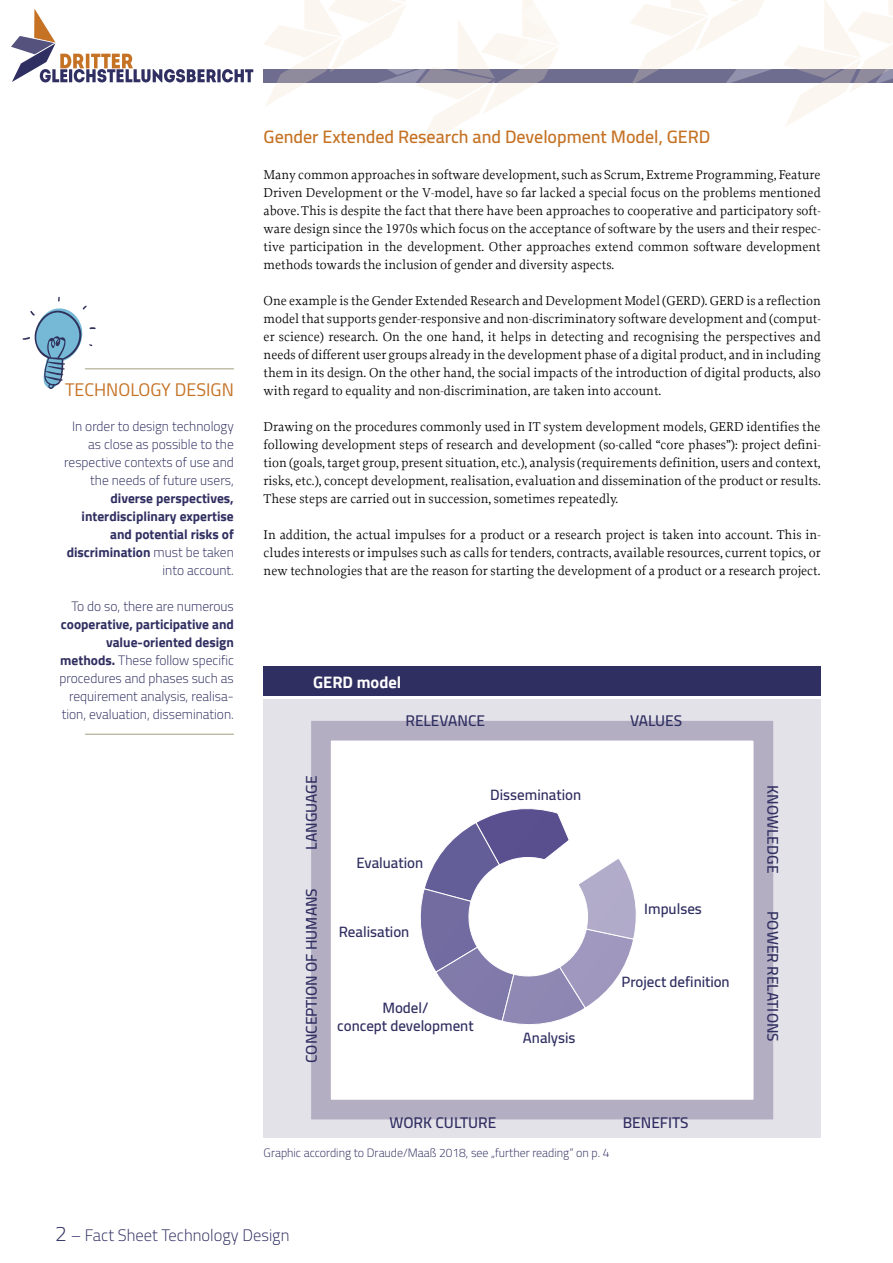
<style>
.page{position:relative;width:893px;height:1263px;background:#fff}
.page>*{position:absolute;margin:0;border:0;box-sizing:border-box;transform-origin:0 0}
.Normal__Web{font:600 18px "Cairo";color:#c57224}
.t1{font:18px "Cairo";color:#c57225}
.t2{font:300 16.5px "Cairo";color:#302f61}
.t3{font:700 16.5px "Cairo";color:#fff}
.t4{font:600 15.45px "Cairo";color:#302f61}
.t5{font:600 15px/18px "Cairo";color:#302f61;text-align:center}
.fliesstext{font:13.5px/18px "Proforma";color:#000;text-align:justify}
.t6{font:300 13.5px/18px "Cairo";color:#302f61;text-align:right}
.t7{font:300 12px "Cairo";color:#302f61}
.s1{font-weight:700}
.s2{font-size:21px}
</style>
<div class="page">
<svg style="left:11px;top:0;width:882px;height:148px"></svg>
<hr style="left:85px;top:368px;width:149px;height:1px;background:#ada88f">
<hr style="left:85px;top:734px;width:149px;height:1px;background:#ada88f">
<svg style="left:22px;top:296px;width:74px;height:93px"></svg>
<div style="left:264px;top:699px;width:557px;height:438px;background:#e4e2e9"></div>
<div style="left:264px;top:667px;width:557px;height:29px;background:#302f61"></div>
<div style="left:311px;top:721px;width:462px;height:398px;background:#fff;border:20px solid #b3aec2"></div>
<svg style="left:420px;top:808px;width:216px;height:217px"></svg>
<p class="t1" style="left:65px;top:375px;width:170px">TECHNOLOGY DESIGN</p>
<p class="t6" style="left:64px;top:417px;width:171px"> In order to design technology as close as possible to the respective contexts of use and the needs of future users, <span class="s1">diverse perspectives, interdisciplinary expertise and potential risks of discrimination</span> must be taken into account.</p>
<p class="t6" style="left:59px;top:597px;width:176px">To do so, there are numerous <span class="s1">cooperative, participative and value-oriented design methods.</span> These follow specific procedures and phases such as requirement analysis, realisa&shy;tion, evaluation, dissemination.</p>
<p class="Normal__Web" style="left:264px;top:121px;width:448px">Gender Extended Research and Development Model, GERD</p>
<p class="fliesstext" style="left:264px;top:165px;width:559px">Many common approaches in software development, such as Scrum, Extreme Programming, Feature Driven Development or the V-model, have so far lacked a special focus on the problems mentioned above.This is despite the fact that there have been approaches to cooperative and participatory soft&shy;ware design since the 1970s which focus on the acceptance of software by the users and their respec&shy;tive participation in the development. Other approaches extend common software development methods towards the inclusion of gender and diversity aspects.</p>
<p class="fliesstext" style="left:264px;top:291px;width:559px">One example is the Gender Extended Research and Development Model (GERD). GERD is a reflection model that supports gender-responsive and non-discriminatory software development and (comput&shy;er science) research. On the one hand, it helps in detecting and recognising the perspectives and needs of different user groups already in the development phase of a digital product, and in including them in its design. On the other hand, the social impacts of the introduction of digital products, also with regard to equality and non-discrimination, are taken into account.</p>
<p class="fliesstext" style="left:264px;top:417px;width:559px">Drawing on the procedures commonly used in IT system development models, GERD identifies the following development steps of research and development (so-called “core phases”): project defini&shy;tion (goals, target group, present situation, etc.), analysis (requirements definition, users and context, risks, etc.), concept development, realisation, evaluation and dissemination of the product or results.<br>These steps are carried out in succession, sometimes repeatedly.</p>
<p class="fliesstext" style="left:264px;top:525px;width:559px">In addition, the actual impulses for a product or a research project is taken into account. This in&shy;cludes interests or impulses such as calls for tenders, contracts, available resources, current topics, or new technologies that are the reason for starting the development of a product or a research project.</p>
<p class="t3" style="left:313px;top:673px;width:90px">GERD model</p>
<p class="t4" style="left:298px;top:849px;width:75px;rotate:-90deg">LANGUAGE</p>
<p class="t4" style="left:298px;top:1063px;width:176px;rotate:-90deg">CONCEPTION OF HUMANS</p>
<p class="t4" style="left:405px;top:708px;width:81px">RELEVANCE</p>
<p class="t4" style="left:630px;top:708px;width:54px">VALUES</p>
<p class="t5" style="left:356px;top:854px;width:68px">Evaluation</p>
<p class="t5" style="left:339px;top:923px;width:72px">Realisation</p>
<p class="t5" style="left:490px;top:785px;width:93px">Dissemination</p>
<p class="t5" style="left:337px;top:998px;width:138px">Model/<br>concept development</p>
<p class="t5" style="left:523px;top:1028px;width:54px">Analysis</p>
<p class="t5" style="left:644px;top:899px;width:59px">Impulses</p>
<p class="t5" style="left:621px;top:972px;width:110px">Project definition</p>
<p class="t4" style="left:389px;top:1109px;width:108px">WORK CULTURE</p>
<p class="t4" style="left:623px;top:1109px;width:68px">BENEFITS</p>
<p class="t7" style="left:264px;top:1142px;width:347px">Graphic according to Draude/Maaß 2018, see „further reading“ on p. 4</p>
<p class="t4" style="left:786px;top:785px;width:89px;rotate:90deg">KNOWLEDGE</p>
<p class="t4" style="left:786px;top:911px;width:132px;rotate:90deg">POWER RELATIONS</p>
<p class="t2" style="left:55px;top:1222px;width:236px"><span class="s2">2</span> – Fact Sheet Technology Design</p>
</div>
